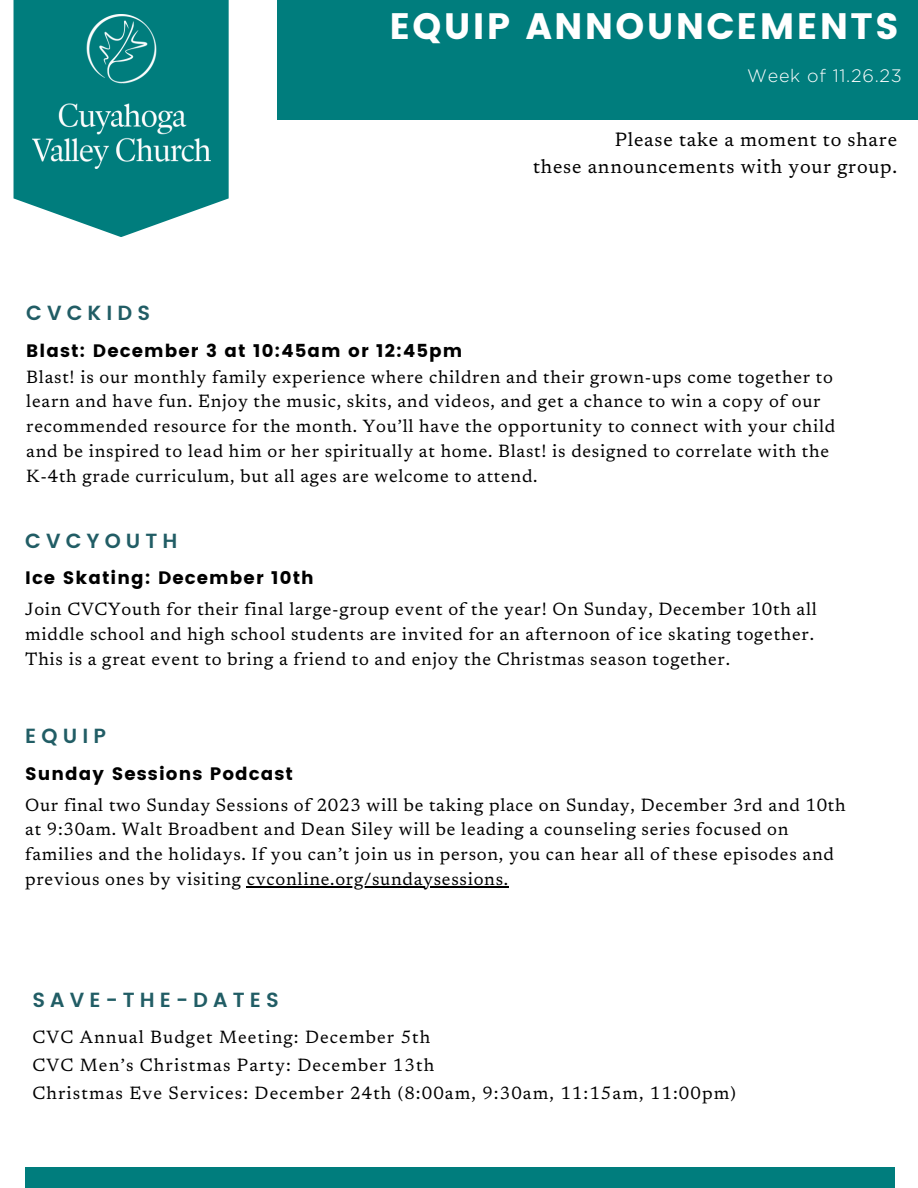
<style>
.page{position:relative;width:918px;height:1188px;background:#fff}
.page>*{position:absolute;margin:0;border:0;box-sizing:border-box;transform-origin:0 0}
.t1{font:36.75px "Poppins";letter-spacing:.06em;color:#fff}
.t2{font:600 20.4px "Poppins";letter-spacing:.25em;color:#215d65}
.t3{font:19.5px "Newsreader";letter-spacing:.04em;color:#000}
.t4{font:18px/24.8px "Newsreader";letter-spacing:.04em;color:#000}
.t5{font:18px "Newsreader";letter-spacing:.06em;color:#000}
.t6{font:18px "Poppins";letter-spacing:.06em;color:#000}
.t7{font:300 18px "Gotham";letter-spacing:.04em;color:#fff}
</style>
<div class="page">
<div style="left:277px;top:0;width:641px;height:119px;background:#007d7d"></div>
<div style="left:25px;top:1167px;width:870px;height:21px;background:#007d7d"></div>
<svg style="left:14px;top:0;width:215px;height:237px;fill:#007d7d"></svg>
<img style="left:32px;top:15px;width:178px;height:154px">
<hr style="left:247px;top:886px;width:262px;height:1px;background:#000">
<p class="t1" style="left:389px;top:5px;width:511px">EQUIP ANNOUNCEMENTS</p>
<p class="t7" style="left:747px;top:67px;width:156px">Week of 11.26.23</p>
<p class="t2" style="left:26px;top:301px;width:125px">CVCKIDS</p>
<p class="t6" style="left:26px;top:340px;width:437px">Blast: December 3 at 10:45am or 12:45pm</p>
<p class="t3" style="left:615px;top:131px;width:284px">Please take a moment to share</p>
<p class="t3" style="left:533px;top:158px;width:366px">these announcements with your group.</p>
<p class="t4" style="left:26px;top:366px;width:811px">Blast! is our monthly family experience where children and their grown-ups come together to learn and have fun. Enjoy the music, skits, and videos, and get a chance to win a copy of our recommended resource for the month. You’ll have the opportunity to connect with your child and be inspired to lead him or her spiritually at home. Blast! is designed to correlate with the K-4th grade curriculum, but all ages are welcome to attend.</p>
<p class="t2" style="left:25px;top:529px;width:154px">CVCYOUTH</p>
<p class="t6" style="left:25px;top:568px;width:290px">Ice Skating: December 10th</p>
<p class="t4" style="left:25px;top:599px;width:793px">Join CVCYouth for their final large-group event of the year! On Sunday, December 10th all middle school and high school students are invited for an afternoon of ice skating together.<br>This is a great event to bring a friend to and enjoy the Christmas season together.</p>
<p class="t2" style="left:25px;top:724px;width:82px">EQUIP</p>
<p class="t6" style="left:25px;top:763px;width:269px">Sunday Sessions Podcast</p>
<p class="t4" style="left:25px;top:794px;width:822px">Our final two Sunday Sessions of 2023 will be taking place on Sunday, December 3rd and 10th at 9:30am. Walt Broadbent and Dean Siley will be leading a counseling series focused on families and the holidays. If you can’t join us in person, you can hear all of these episodes and previous ones by visiting cvconline.org/sundaysessions.</p>
<p class="t2" style="left:32px;top:988px;width:248px">SAVE-THE-DATES</p>
<p class="t5" style="left:32px;top:1030px;width:399px">CVC Annual Budget Meeting: December 5th</p>
<p class="t5" style="left:32px;top:1058px;width:403px">CVC Men’s Christmas Party: December 13th</p>
<p class="t5" style="left:32px;top:1086px;width:705px">Christmas Eve Services: December 24th (8:00am, 9:30am, 11:15am, 11:00pm)</p>
</div>
